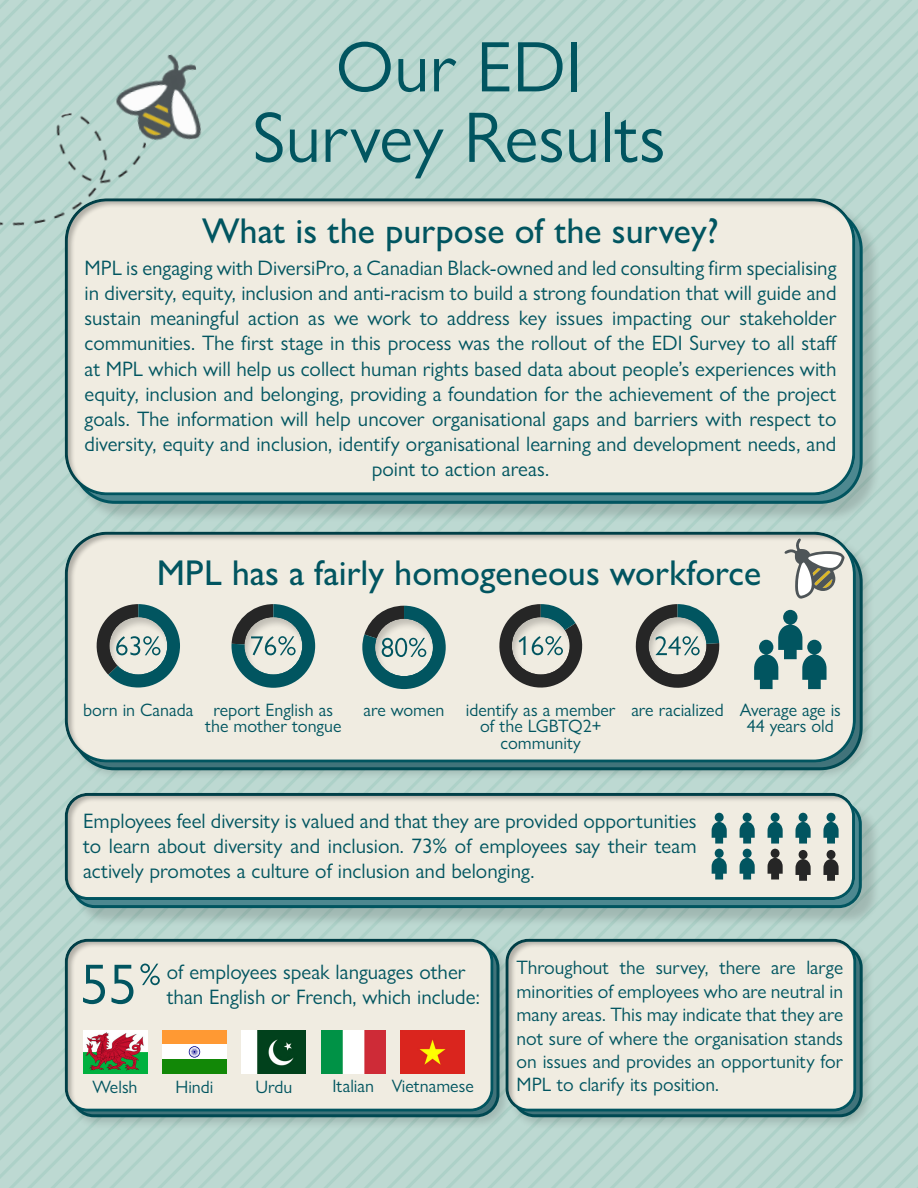
<style>
.page{position:relative;width:918px;height:1188px;background:#fff}
.page>*{position:absolute;margin:0;border:0;box-sizing:border-box;transform-origin:0 0}
.t1{font:72px/70.5px "Gill Sans Nova";color:#015560;text-align:center}
.t2{font:500 36px "Gill Sans Nova";color:#015560}
.t3{font:21px/25.2px "Gill Sans Nova";color:#015560;text-align:center}
.t4{font:19.5px/23.4px "Gill Sans Nova";color:#015560;text-align:justify}
.t5{font:18px/16.5px "Gill Sans Nova";color:#015560;text-align:center}
</style>
<div class="page">
<img style="left:0;top:0;width:918px;height:1188px">
<div style="left:67px;top:201px;width:814px;height:321px;background:#000;opacity:.15"></div>
<div style="left:52px;top:188px;width:816px;height:309px;background:#000;opacity:.26"></div>
<div style="left:67px;top:534px;width:808px;height:247px;background:#000;opacity:.15"></div>
<div style="left:52px;top:522px;width:816px;height:243px;background:#000;opacity:.26"></div>
<div style="left:67px;top:941px;width:445px;height:189px;background:#000;opacity:.15"></div>
<div style="left:53px;top:929px;width:452px;height:185px;background:#000;opacity:.26"></div>
<div style="left:508px;top:941px;width:367px;height:189px;background:#000;opacity:.15"></div>
<div style="left:492px;top:929px;width:377px;height:185px;background:#000;opacity:.26"></div>
<div style="left:74px;top:803px;width:806px;height:124px;background:#000;opacity:.15"></div>
<div style="left:72px;top:801px;width:790px;height:107px;border:3px solid #015560;border-radius:22px"></div>
<div style="left:52px;top:784px;width:816px;height:118px;background:#000;opacity:.26"></div>
<img style="left:83px;top:1030px;width:64px;height:43px">
<div style="left:162px;top:1031px;width:65px;height:42px;background:#f93"></div>
<div style="left:162px;top:1045px;width:65px;height:14px;background:#fff"></div>
<div style="left:162px;top:1059px;width:65px;height:14px;background:#128807"></div>
<svg style="left:189px;top:1047px;width:11px;height:11px"></svg>
<img style="left:321px;top:1031px;width:64px;height:42px">
<img style="left:242px;top:1031px;width:64px;height:42px">
<img style="left:401px;top:1031px;width:64px;height:42px">
<div style="left:97px;top:607px;width:85px;height:69px;background:#f0ece1"></div>
<svg style="left:92px;top:604px;width:88px;height:84px"></svg>
<svg style="left:634px;top:604px;width:87px;height:85px;background:#939b96"></svg>
<svg style="left:362px;top:606px;width:84px;height:83px;background:#83a09f"></svg>
<div style="left:232px;top:604px;width:83px;height:84px;background:#015560;border-radius:42px"></div>
<div style="left:231px;top:607px;width:86px;height:69px;background:#000;opacity:.2"></div>
<svg style="left:232px;top:604px;width:64px;height:51px"></svg>
<img style="left:0;top:50px;width:226px;height:201px">
<svg style="left:784px;top:538px;width:61px;height:61px"></svg>
<svg style="left:754px;top:610px;width:73px;height:79px;background:#89aba9"></svg>
<svg style="left:712px;top:813px;width:15px;height:67px"></svg>
<svg style="left:740px;top:813px;width:15px;height:67px"></svg>
<svg style="left:823px;top:850px;width:16px;height:31px"></svg>
<svg style="left:796px;top:813px;width:15px;height:31px"></svg>
<svg style="left:768px;top:813px;width:15px;height:67px"></svg>
<svg style="left:823px;top:813px;width:16px;height:31px"></svg>
<svg style="left:796px;top:850px;width:15px;height:31px"></svg>
<svg style="left:83px;top:965px;width:50px;height:39px;background:#a4bcb8"></svg>
<svg style="left:494px;top:604px;width:94px;height:89px;background:#a0a59f"></svg>
<svg style="left:140px;top:964px;width:20px;height:21px"></svg>
<h1 class="t1" style="left:252px;top:31px;width:415px">Our EDI<br>Survey Results</h1>
<h2 class="t2" style="left:202px;top:209px;width:518px">What is the purpose of the survey?</h2>
<p class="t3" style="left:85px;top:255px;width:754px">MPL is engaging with DiversiPro, a Canadian Black-owned and led consulting firm specialising in diversity, equity, inclusion and anti-racism to build a strong foundation that will guide and sustain meaningful action as we work to address key issues impacting our stakeholder communities. The first stage in this process was the rollout of the EDI Survey to all staff at MPL which will help us collect human rights based data about people’s experiences with equity, inclusion and belonging, providing a foundation for the achievement of the project goals. The information will help uncover organisational gaps and barriers with respect to diversity, equity and inclusion, identify organisational learning and development needs, and point to action areas.</p>
<h2 class="t2" style="left:157px;top:551px;width:606px">MPL has a fairly homogeneous workforce</h2>
<p class="t5" style="left:83px;top:701px;width:251px">born in Canada report English as</p>
<p class="t5" style="left:363px;top:701px;width:83px">are women</p>
<p class="t5" style="left:631px;top:701px;width:94px">are racialized</p>
<p class="t5" style="left:205px;top:717px;width:138px">the mother tongue</p>
<p class="t5" style="left:466px;top:701px;width:151px">identify as a member of the LGBTQ2+ community</p>
<p class="t5" style="left:740px;top:701px;width:103px">Average age is<br>44 years old</p>
<p class="t3" style="left:83px;top:808px;width:615px;text-align:justify">Employees feel diversity is valued and that they are provided opportunities to learn about diversity and inclusion. 73% of employees say their team actively promotes a culture of inclusion and belonging.</p>
<p class="t3" style="left:167px;top:959px;width:314px;text-align:left">of employees speak languages other than English or French, which include:</p>
<p class="t5" style="left:93px;top:1078px;width:46px">Welsh</p>
<p class="t5" style="left:175px;top:1078px;width:40px">Hindi</p>
<p class="t5" style="left:255px;top:1078px;width:39px">Urdu</p>
<p class="t5" style="left:333px;top:1077px;width:143px">Italian Vietnamese</p>
<p class="t4" style="left:517px;top:956px;width:328px">Throughout the survey, there are large minorities of employees who are neutral in many areas. This may indicate that they are not sure of where the organisation stands on issues and provides an opportunity for MPL to clarify its position.</p>
</div>
